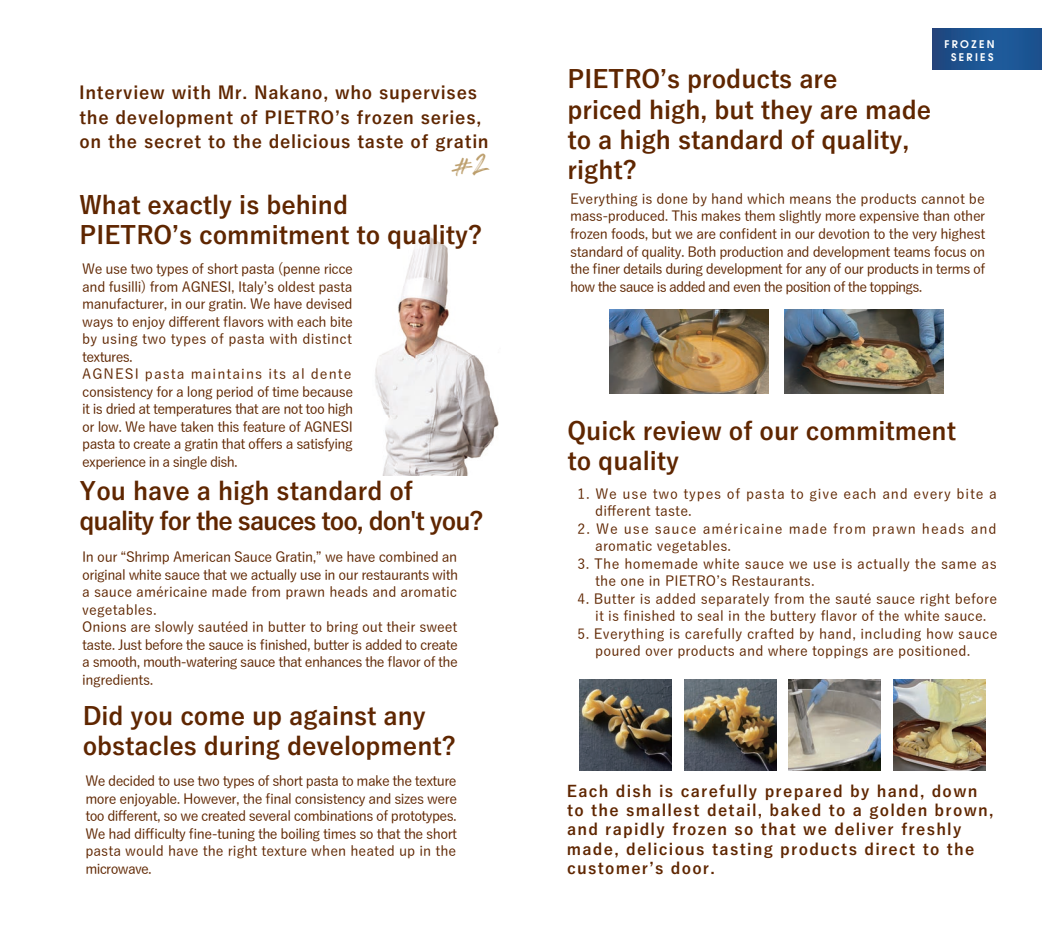
<style>
.page{position:relative;width:1042px;height:943px;background:#fff}
.page>*{position:absolute;margin:0;border:0;box-sizing:border-box;transform-origin:0 0}
.t1{font:700 24.5px/30.3px "Yu Go";color:#5f2600}
.t2{font:700 24.5px/30.3px "Yu Go";letter-spacing:-.04em;color:#5f2600}
.t3{font:700 17.5px/24.3px "Yu Go";letter-spacing:.04em;color:#5f2600}
.t4{font:700 15.75px/19.2px "Yu Go";letter-spacing:.08em;color:#5f2600}
.t5{font:500 14px/17.5px "Yu Go";letter-spacing:-.025em;color:#5f2600}
.t6{font:500 14px/17.5px "Yu Go";letter-spacing:.015em;color:#5f2600;text-align:center}
.t7{font:500 14px/17.5px "Yu Go";letter-spacing:.02em;color:#5f2600}
.t8{font:500 14px/17.5px "Yu Go";letter-spacing:.025em;color:#5f2600}
.t9{font:500 14px/17.5px "Yu Go";letter-spacing:.07em;color:#5f2600}
.t10{font:500 14px/17.5px "Yu Go";letter-spacing:.055em;color:#5f2600}
.t11{font:600 10.5px/13.7px "ITC Avant Garde Pro";letter-spacing:.225em;color:#fff;text-align:center}
</style>
<div class="page">
<img style="left:579px;top:679px;width:93px;height:91px">
<img style="left:684px;top:679px;width:92px;height:91px">
<img style="left:789px;top:679px;width:92px;height:91px">
<img style="left:893px;top:679px;width:92px;height:91px">
<img style="left:610px;top:309px;width:158px;height:85px">
<img style="left:784px;top:309px;width:159px;height:85px">
<div style="left:932px;top:28px;width:110px;height:41px;background:linear-gradient(to right,#1f4d87,#1b599a)"></div>
<img style="left:375px;top:237px;width:124px;height:238px">
<p class="t3" style="left:79px;top:81px;width:411px">Interview with Mr. Nakano, who supervises the development of PIETROʼs frozen series, on the secret to the delicious taste of gratin</p>
<h1 class="t1" style="left:80px;top:190px;width:404px">What exactly is behind<br>PIETROʼs commitment to quality?</h1>
<p class="t5" style="left:82px;top:258px;width:272px">We use two types of short pasta (penne ricce and fusilli) from AGNESI, Italyʼs oldest pasta manufacturer, in our gratin. We have devised ways to enjoy different flavors with each bite by using two types of pasta with distinct textures.<br>AGNESI pasta maintains its al dente consistency for a long period of time because it is dried at temperatures that are not too high or low. We have taken this feature of AGNESI pasta to create a gratin that offers a satisfying experience in a single dish.</p>
<h1 class="t2" style="left:80px;top:476px;width:405px">You have a high standard of quality for the sauces too, don't you?</h1>
<p class="t5" style="left:82px;top:546px;width:377px">In our “Shrimp American Sauce Gratin,” we have combined an original white sauce that we actually use in our restaurants with a sauce américaine made from prawn heads and aromatic vegetables.<br>Onions are slowly sautéed in butter to bring out their sweet taste. Just before the sauce is finished, butter is added to create a smooth, mouth-watering sauce that enhances the flavor of the ingredients.</p>
<h1 class="t1" style="left:83px;top:701px;width:375px">Did you come up against any obstacles during development?</h1>
<p class="t5" style="left:85px;top:770px;width:373px;text-align:justify">We decided to use two types of short pasta to make the texture more enjoyable. However, the final consistency and sizes were too different, so we created several combinations of prototypes.<br>We had difficulty fine-tuning the boiling times so that the short pasta would have the right texture when heated up in the microwave.</p>
<h1 class="t1" style="left:567px;top:65px;width:365px">PIETROʼs products are<br>priced high, but they are made to a high standard of quality, right?</h1>
<p class="t11" style="left:944px;top:37px;width:52px">FROZEN<br>SERIES</p>
<p class="t5" style="left:570px;top:188px;width:417px;text-align:justify">Everything is done by hand which means the products cannot be mass-produced. This makes them slightly more expensive than other frozen foods, but we are confident in our devotion to the very highest standard of quality. Both production and development teams focus on the finer details during development for any of our products in terms of how the sauce is added and even the position of the toppings.</p>
<h1 class="t1" style="left:567px;top:416px;width:390px">Quick review of our commitment to quality</h1>
<p class="t10" style="left:595px;top:483px;width:403px;text-indent:-18px">1. We use two types of pasta to give each and every bite a different taste.</p>
<p class="t9" style="left:595px;top:518px;width:403px;text-indent:-18px">2. We use sauce américaine made from prawn heads and aromatic vegetables.</p>
<p class="t8" style="left:595px;top:553px;width:403px;text-indent:-18px">3. The homemade white sauce we use is actually the same as the one in PIETROʼs Restaurants.</p>
<p class="t6" style="left:578px;top:588px;width:421px">4. Butter is added separately from the sauté sauce right before it is finished to seal in the buttery flavor of the white sauce.</p>
<p class="t7" style="left:595px;top:623px;width:404px;text-indent:-18px">5. Everything is carefully crafted by hand, including how sauce poured over products and where toppings are positioned.</p>
<p class="t4" style="left:567px;top:781px;width:428px">Each dish is carefully prepared by hand, down to the smallest detail, baked to a golden brown, and rapidly frozen so that we deliver freshly made, delicious tasting products direct to the customerʼs door.</p>
</div>
